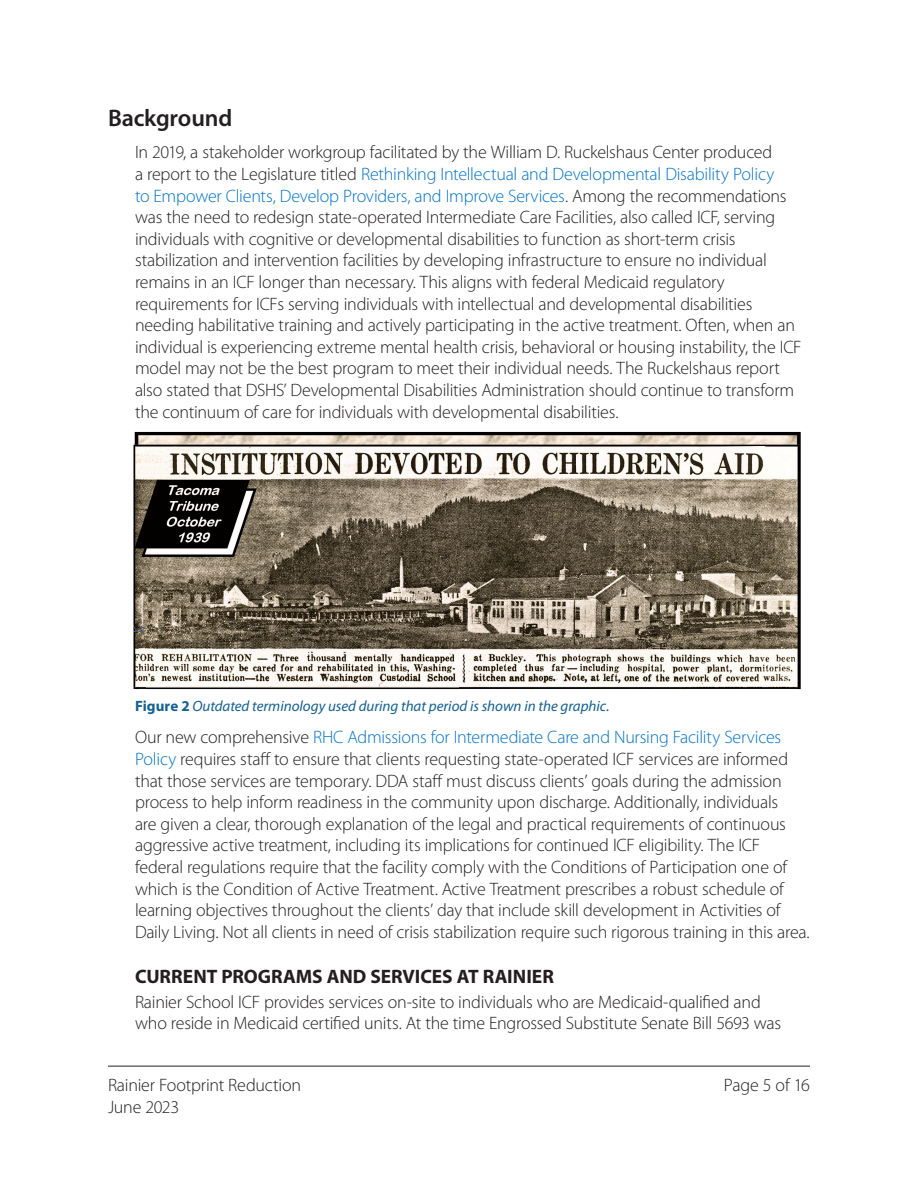
<style>
.page{position:relative;width:918px;height:1188px;background:#fff}
.page>*{position:absolute;margin:0;border:0;box-sizing:border-box;transform-origin:0 0}
.t1{font:600 24px "Myriad Pro";letter-spacing:-.005em;color:#231f20}
.t2{font:700 19.5px "Myriad Pro";color:#231f20}
.t3{font:300 18px/21.6px "Myriad Pro";letter-spacing:-.015em;color:#231f20}
.t4{font:italic 15px "Myriad Pro";letter-spacing:-.005em;color:#146194}
.s1{color:#0073ce}
.s2{font-weight:700;font-style:normal}
</style>
<div class="page">
<hr style="left:108px;top:1066px;width:702px;height:1px;background:#231f20">
<img style="left:133px;top:431px;width:668px;height:259px">
<p class="t1" style="left:108px;top:103px;width:126px">Background</p>
<p class="t3" style="left:135px;top:142px;width:668px">In 2019, a stakeholder workgroup facilitated by the William D. Ruckelshaus Center produced<br>a report to the Legislature titled <span class="s1">Rethinking Intellectual and Developmental Disability Policy<br>to Empower Clients, Develop Providers, and Improve Services</span>. Among the recommendations was the need to redesign state-operated Intermediate Care Facilities, also called ICF, serving individuals with cognitive or developmental disabilities to function as short-term crisis stabilization and intervention facilities by developing infrastructure to ensure no individual remains in an ICF longer than necessary. This aligns with federal Medicaid regulatory requirements for ICFs serving individuals with intellectual and developmental disabilities needing habilitative training and actively participating in the active treatment. Often, when an individual is experiencing extreme mental health crisis, behavioral or housing instability, the ICF model may not be the best program to meet their individual needs. The Ruckelshaus report also stated that DSHS’ Developmental Disabilities Administration should continue to transform the continuum of care for individuals with developmental disabilities.</p>
<p class="t4" style="left:135px;top:698px;width:476px"><span class="s2">Figure 2</span> Outdated terminology used during that period is shown in the graphic.</p>
<p class="t3" style="left:135px;top:727px;width:676px">Our new comprehensive <span class="s1">RHC Admissions for Intermediate Care and Nursing Facility Services Policy</span> requires staff to ensure that clients requesting state-operated ICF services are informed that those services are temporary. DDA staff must discuss clients’ goals during the admission process to help inform readiness in the community upon discharge. Additionally, individuals<br>are given a clear, thorough explanation of the legal and practical requirements of continuous aggressive active treatment, including its implications for continued ICF eligibility. The ICF federal regulations require that the facility comply with the Conditions of Participation one of which is the Condition of Active Treatment. Active Treatment prescribes a robust schedule of learning objectives throughout the clients’ day that include skill development in Activities of Daily Living. Not all clients in need of crisis stabilization require such rigorous training in this area.</p>
<p class="t2" style="left:135px;top:965px;width:420px">CURRENT PROGRAMS AND SERVICES AT RAINIER</p>
<p class="t3" style="left:135px;top:991px;width:648px">Rainier School ICF provides services on-site to individuals who are Medicaid-qualified and who reside in Medicaid certified units. At the time Engrossed Substitute Senate Bill 5693 was</p>
<p class="t3" style="left:108px;top:1075px;width:195px">Rainier Footprint Reduction</p>
<p class="t3" style="left:724px;top:1075px;width:88px">Page 5 of 16</p>
<p class="t3" style="left:108px;top:1096px;width:73px">June 2023</p>
</div>
